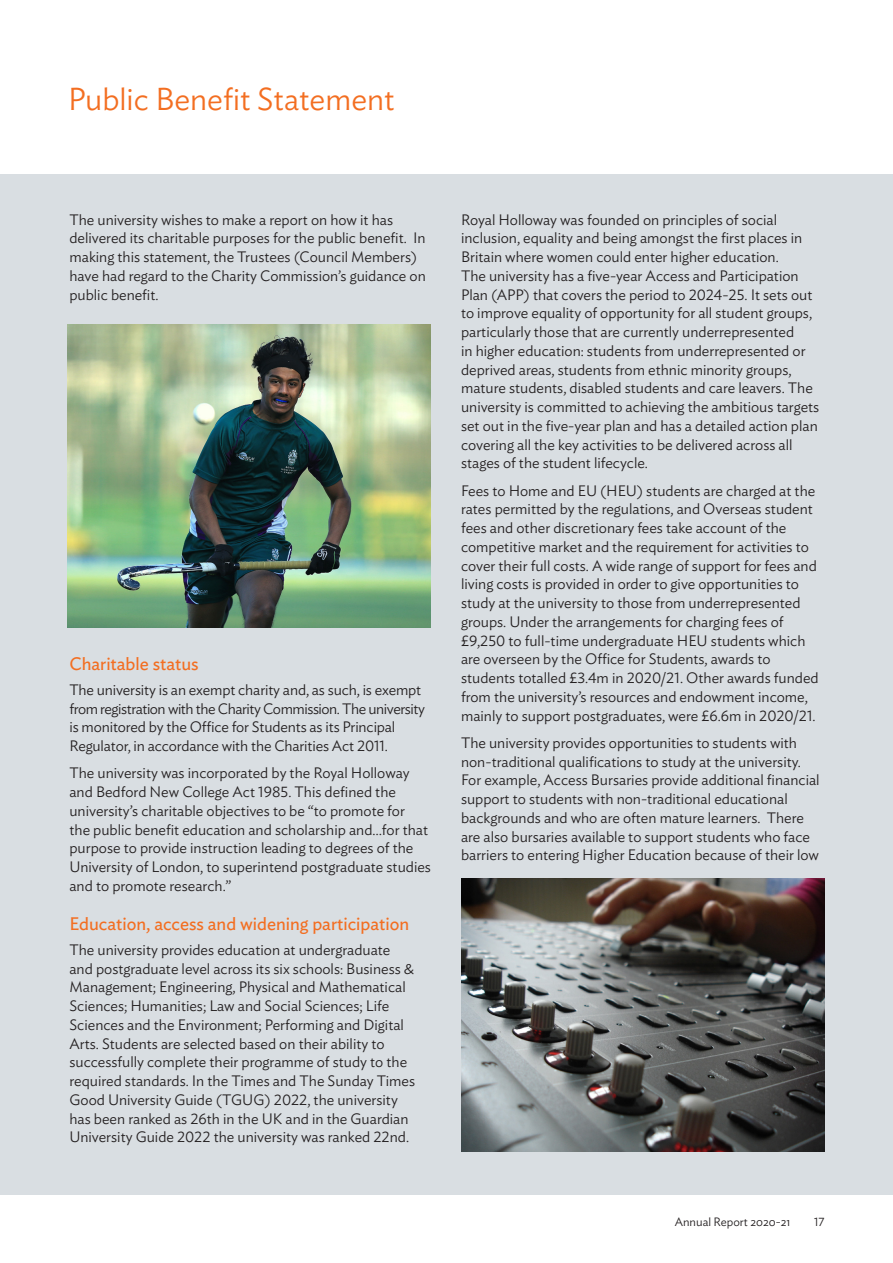
<style>
.page{position:relative;width:893px;height:1263px;background:#fff}
.page>*{position:absolute;margin:0;border:0;box-sizing:border-box;transform-origin:0 0}
.Heading___main{font:300 31.5px "Ideal Sans";color:#f36e21}
.Heading___sub{font:18px "Ideal Sans";color:#f36e21}
.Text___main{font:300 15px/18.8px "Ideal Sans";color:#231f20}
.t1{font:300 12px "Ideal Sans";color:#231f20}
</style>
<div class="page">
<div style="left:0;top:174px;width:893px;height:1021px;background:#d9dee2"></div>
<img style="left:461px;top:878px;width:364px;height:274px">
<img style="left:67px;top:324px;width:364px;height:303px">
<p class="Heading___main" style="left:68px;top:75px;width:328px">Public Benefit Statement</p>
<p class="Text___main" style="left:69px;top:209px;width:358px">The university wishes to make a report on how it has delivered its charitable purposes for the public benefit. In making this statement, the Trustees (Council Members) have had regard to the Charity Commission’s guidance on public benefit.</p>
<p class="Heading___sub" style="left:69px;top:650px;width:131px">Charitable status</p>
<p class="Text___main" style="left:69px;top:679px;width:357px">The university is an exempt charity and, as such, is exempt from registration with the Charity Commission. The university is monitored by the Office for Students as its Principal Regulator, in accordance with the Charities Act 2011.</p>
<p class="Text___main" style="left:69px;top:762px;width:363px">The university was incorporated by the Royal Holloway and Bedford New College Act 1985. This defined the university’s charitable objectives to be “to promote for<br>the public benefit education and scholarship and…for that purpose to provide instruction leading to degrees of the University of London, to superintend postgraduate studies and to promote research.”</p>
<p class="Heading___sub" style="left:69px;top:910px;width:341px">Education, access and widening participation</p>
<p class="Text___main" style="left:69px;top:939px;width:347px">The university provides education at undergraduate and postgraduate level across its six schools: Business &amp; Management; Engineering, Physical and Mathematical Sciences; Humanities; Law and Social Sciences; Life Sciences and the Environment; Performing and Digital Arts. Students are selected based on their ability to successfully complete their programme of study to the required standards. In the Times and The Sunday Times Good University Guide (TGUG) 2022, the university has been ranked as 26th in the UK and in the Guardian University Guide 2022 the university was ranked 22nd.</p>
<p class="Text___main" style="left:461px;top:209px;width:360px">Royal Holloway was founded on principles of social inclusion, equality and being amongst the first places in Britain where women could enter higher education.<br>The university has a five-year Access and Participation Plan (APP) that covers the period to 2024-25. It sets out to improve equality of opportunity for all student groups, particularly those that are currently underrepresented<br>in higher education: students from underrepresented or deprived areas, students from ethnic minority groups, mature students, disabled students and care leavers. The university is committed to achieving the ambitious targets set out in the five-year plan and has a detailed action plan covering all the key activities to be delivered across all stages of the student lifecycle.</p>
<p class="Text___main" style="left:461px;top:480px;width:359px">Fees to Home and EU (HEU) students are charged at the rates permitted by the regulations, and Overseas student fees and other discretionary fees take account of the competitive market and the requirement for activities to cover their full costs. A wide range of support for fees and living costs is provided in order to give opportunities to study at the university to those from underrepresented groups. Under the arrangements for charging fees of £9,250 to full-time undergraduate HEU students which are overseen by the Office for Students, awards to students totalled £3.4m in 2020/21. Other awards funded from the university’s resources and endowment income, mainly to support postgraduates, were £6.6m in 2020/21.</p>
<p class="Text___main" style="left:461px;top:732px;width:360px">The university provides opportunities to students with non-traditional qualifications to study at the university.<br>For example, Access Bursaries provide additional financial support to students with non-traditional educational backgrounds and who are often mature learners. There are also bursaries available to support students who face barriers to entering Higher Education because of their low</p>
<p class="t1" style="left:675px;top:1212px;width:117px">Annual Report 2020-21</p>
<p class="t1" style="left:814px;top:1213px;width:12px">17</p>
</div>
